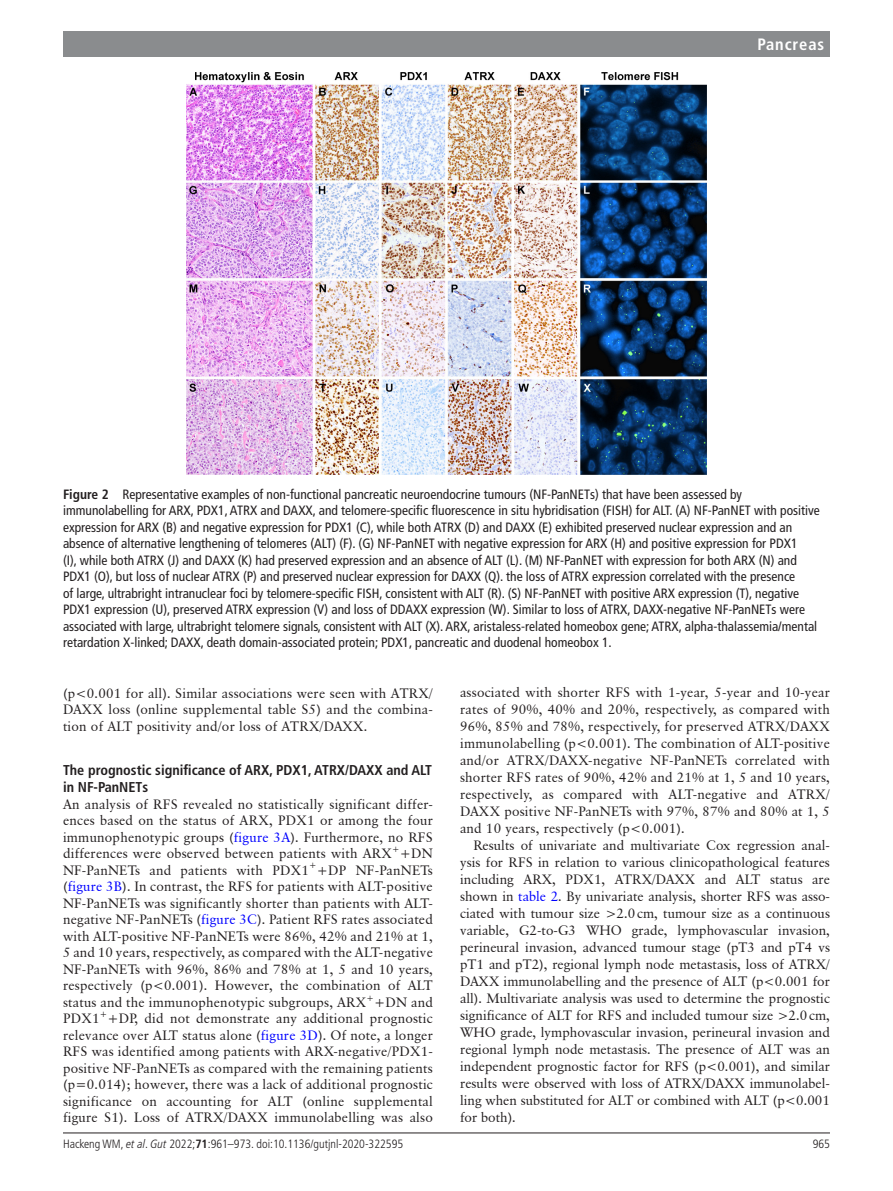
<style>
.page{position:relative;width:893px;height:1191px;background:#fff}
.page>*{position:absolute;margin:0;border:0;box-sizing:border-box;transform-origin:0 0}
.t1{font:700 condensed 16.5px "Frutiger LT Pro";letter-spacing:.055em;color:#fff}
.t2{font:700 condensed 14.25px/17.2px "Frutiger LT Pro";color:#231f20}
.t3{font:13.5px/17px "Classical Garamond BT";letter-spacing:.015em;color:#231f20;text-align:justify}
.t4{font:condensed 13.5px/16.5px "Frutiger LT Pro";color:#231f20}
.t5{font:300 condensed 12px "Frutiger LT Pro";color:#231f20}
.s1{font-weight:700}
.s2{color:#00f}
.s3{font-style:italic}
</style>
<div class="page">
<hr style="left:63px;top:1132px;width:767px;height:1px;background:#231f20">
<div style="left:63px;top:31px;width:767px;height:25px;background:#8a8c8e"></div>
<img style="left:186px;top:72px;width:521px;height:402px">
<p class="t1" style="left:757px;top:34px;width:68px">Pancreas</p>
<p class="t4" style="left:63px;top:486px;width:758px"><span class="s1">Figure 2</span> Representative examples of non-functional pancreatic neuroendocrine tumours (NF-PanNETs) that have been assessed by immunolabelling for ARX, PDX1, ATRX and DAXX, and telomere-specific fluorescence in situ hybridisation (FISH) for ALT. (A) NF-PanNET with positive expression for ARX (B) and negative expression for PDX1 (C), while both ATRX (D) and DAXX (E) exhibited preserved nuclear expression and an absence of alternative lengthening of telomeres (ALT) (F). (G) NF-PanNET with negative expression for ARX (H) and positive expression for PDX1<br>(I), while both ATRX (J) and DAXX (K) had preserved expression and an absence of ALT (L). (M) NF-PanNET with expression for both ARX (N) and PDX1 (O), but loss of nuclear ATRX (P) and preserved nuclear expression for DAXX (Q). the loss of ATRX expression correlated with the presence<br>of large, ultrabright intranuclear foci by telomere-specific FISH, consistent with ALT (R). (S) NF-PanNET with positive ARX expression (T), negative PDX1 expression (U), preserved ATRX expression (V) and loss of DDAXX expression (W). Similar to loss of ATRX, DAXX-negative NF-PanNETs were associated with large, ultrabright telomere signals, consistent with ALT (X). ARX, aristaless-related homeobox gene; ATRX, alpha-thalassemia/mental retardation X-linked; DAXX, death domain-associated protein; PDX1, pancreatic and duodenal homeobox 1.</p>
<p class="t3" style="left:63px;top:684px;width:371px;line-height:16.5px">(p&lt;0.001 for all). Similar associations were seen with ATRX/ DAXX loss (online supplemental table S5) and the combina&shy;tion of ALT positivity and/or loss of ATRX/DAXX.</p>
<p class="t2" style="left:63px;top:761px;width:370px">The prognostic significance of ARX, PDX1, ATRX/DAXX and ALT in NF-PanNETs</p>
<p class="t3" style="left:63px;top:795px;width:371px;line-height:16.5px">An analysis of RFS revealed no statistically significant differ&shy;ences based on the status of ARX, PDX1 or among the four immunophenotypic groups (<span class="s2">figure 3A</span>). Furthermore, no RFS differences were observed between patients with ARX<sup>+</sup>+DN NF-PanNETs and patients with PDX1<sup>+</sup>+DP NF-PanNETs (<span class="s2">figure 3B</span>). In contrast, the RFS for patients with ALT-positive NF-PanNETs was significantly shorter than patients with ALT&shy;negative NF-PanNETs (<span class="s2">figure 3C</span>). Patient RFS rates associated with ALT-positive NF-PanNETs were 86%, 42% and 21% at 1, 5 and 10 years, respectively, as compared with the ALT-negative NF-PanNETs with 96%, 86% and 78% at 1, 5 and 10 years, respectively (p&lt;0.001). However, the combination of ALT status and the immunophenotypic subgroups, ARX<sup>+</sup>+DN and PDX1<sup>+</sup>+DP, did not demonstrate any additional prognostic relevance over ALT status alone (<span class="s2">figure 3D</span>). Of note, a longer RFS was identified among patients with ARX-negative/PDX1- positive NF-PanNETs as compared with the remaining patients (p=0.014); however, there was a lack of additional prognostic significance on accounting for ALT (online supplemental figure S1). Loss of ATRX/DAXX immunolabelling was also</p>
<p class="t3" style="left:460px;top:684px;width:371px">associated with shorter RFS with 1-year, 5-year and 10-year rates of 90%, 40% and 20%, respectively, as compared with 96%, 85% and 78%, respectively, for preserved ATRX/DAXX immunolabelling (p&lt;0.001). The combination of ALT-positive and/or ATRX/DAXX-negative NF-PanNETs correlated with shorter RFS rates of 90%, 42% and 21% at 1, 5 and 10 years, respectively, as compared with ALT-negative and ATRX/ DAXX positive NF-PanNETs with 97%, 87% and 80% at 1, 5 and 10 years, respectively (p&lt;0.001).</p>
<p class="t3" style="left:460px;top:837px;width:371px;text-indent:14px">Results of univariate and multivariate Cox regression anal&shy;ysis for RFS in relation to various clinicopathological features including ARX, PDX1, ATRX/DAXX and ALT status are shown in <span class="s2">table 2</span>. By univariate analysis, shorter RFS was asso&shy;ciated with tumour size &gt;2.0cm, tumour size as a continuous variable, G2-to-G3 WHO grade, lymphovascular invasion, perineural invasion, advanced tumour stage (pT3 and pT4 vs pT1 and pT2), regional lymph node metastasis, loss of ATRX/ DAXX immunolabelling and the presence of ALT (p&lt;0.001 for all). Multivariate analysis was used to determine the prognostic significance of ALT for RFS and included tumour size &gt;2.0cm, WHO grade, lymphovascular invasion, perineural invasion and regional lymph node metastasis. The presence of ALT was an independent prognostic factor for RFS (p&lt;0.001), and similar results were observed with loss of ATRX/DAXX immunolabel&shy;ling when substituted for ALT or combined with ALT (p&lt;0.001 for both).</p>
<p class="t5" style="left:63px;top:1136px;width:342px">Hackeng WM, <span class="s3">et al</span>. <span class="s3">Gut</span> 2022;<span class="s1">71</span>:961–973. doi:10.1136/gutjnl-2020-322595</p>
<p class="t5" style="left:813px;top:1136px;width:19px">965</p>
</div>
